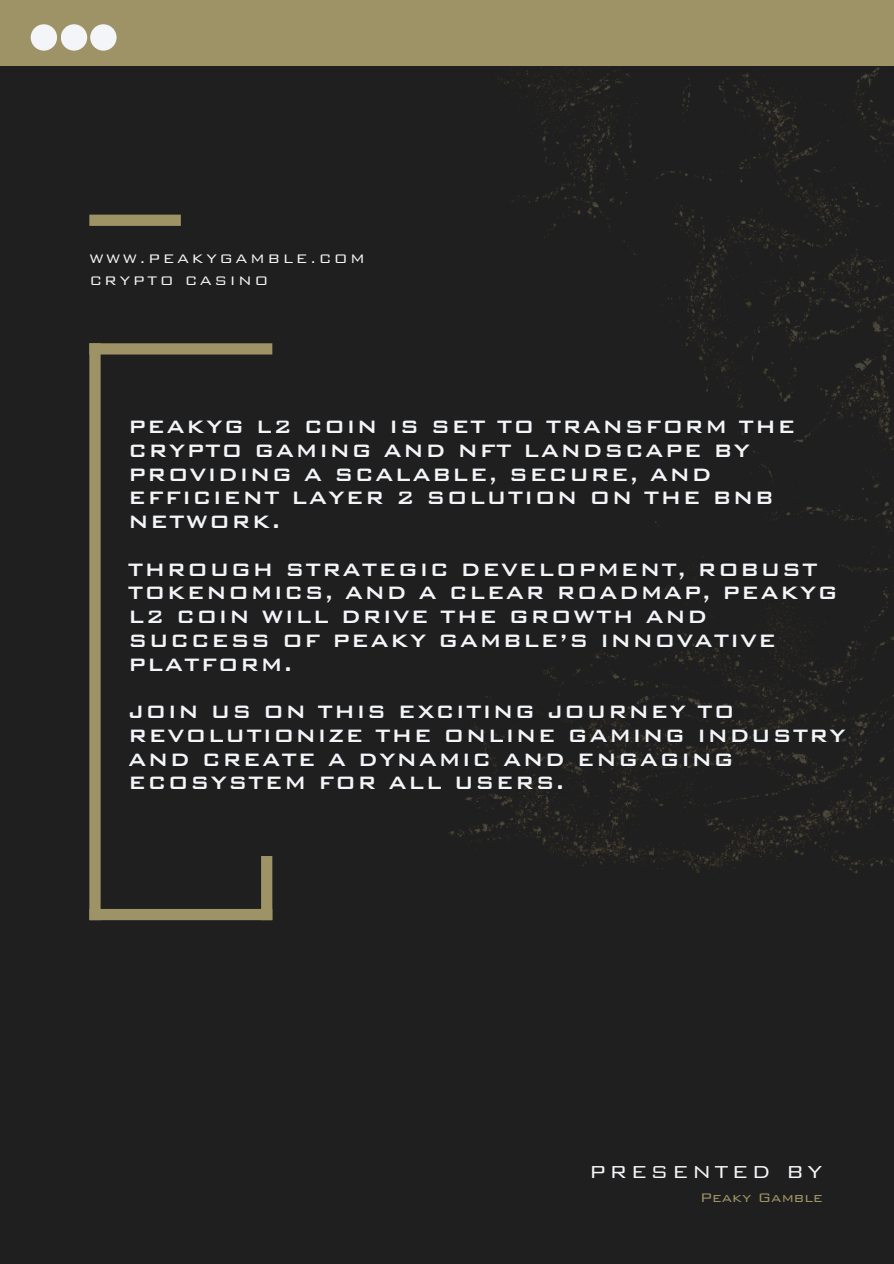
<style>
.page{position:relative;width:894px;height:1264px;background:#fff}
.page>*{position:absolute;margin:0;border:0;box-sizing:border-box;transform-origin:0 0}
.t1{font:500 24px/23.7px "Bank Gothic BT";letter-spacing:.05em;color:#f3f5f9}
.t2{font:300 23.1px "Bank Gothic BT";letter-spacing:.15em;color:#f3f5f9}
.t3{font:300 16.5px/22.5px "Bank Gothic BT";letter-spacing:.15em;color:#f3f5f9}
.t4{font:300 16.5px "Bank Gothic BT";color:#9d9366}
</style>
<div class="page">
<div style="left:0;top:0;width:893px;height:1263px;background:#1f1f1f"></div>
<div style="left:0;top:0;width:893px;height:66px;background:#9d9366"></div>
<div style="left:89px;top:343px;width:183px;height:11px;background:#9d9366"></div>
<div style="left:89px;top:343px;width:12px;height:577px;background:#9d9366"></div>
<div style="left:89px;top:908px;width:183px;height:12px;background:#9d9366"></div>
<div style="left:261px;top:856px;width:11px;height:64px;background:#9d9366"></div>
<div style="left:31px;top:24px;width:26px;height:27px;background:#f3f5f9;border-radius:50%"></div>
<div style="left:61px;top:24px;width:26px;height:27px;background:#f3f5f9;border-radius:50%"></div>
<div style="left:90px;top:24px;width:27px;height:27px;background:#f3f5f9;border-radius:50%"></div>
<div style="left:89px;top:215px;width:92px;height:11px;background:#9d9366"></div>
<img style="left:448px;top:66px;width:445px;height:807px">
<p class="t3" style="left:89px;top:247px;width:277px">WWW.PEAKYGAMBLE.COM<br>CRYPTO CASINO</p>
<h1 class="t1" style="left:128px;top:414px;width:668px">PEAKYG L2 COIN IS SET TO TRANSFORM THE<br>CRYPTO GAMING AND NFT LANDSCAPE BY<br>PROVIDING A SCALABLE, SECURE, AND<br>EFFICIENT LAYER 2 SOLUTION ON THE BNB<br>NETWORK.</h1>
<h1 class="t1" style="left:128px;top:557px;width:711px">THROUGH STRATEGIC DEVELOPMENT, ROBUST<br>TOKENOMICS, AND A CLEAR ROADMAP, PEAKYG<br>L2 COIN WILL DRIVE THE GROWTH AND<br>SUCCESS OF PEAKY GAMBLE’S INNOVATIVE<br>PLATFORM.</h1>
<h1 class="t1" style="left:128px;top:699px;width:718px">JOIN US ON THIS EXCITING JOURNEY TO REVOLUTIONIZE THE ONLINE GAMING INDUSTRY AND CREATE A DYNAMIC AND ENGAGING ECOSYSTEM FOR ALL USERS.</h1>
<h2 class="t2" style="left:589px;top:1159px;width:235px">PRESENTED BY</h2>
<h1 class="t4" style="left:700px;top:1188px;width:124px">Peaky Gamble</h1>
</div>
